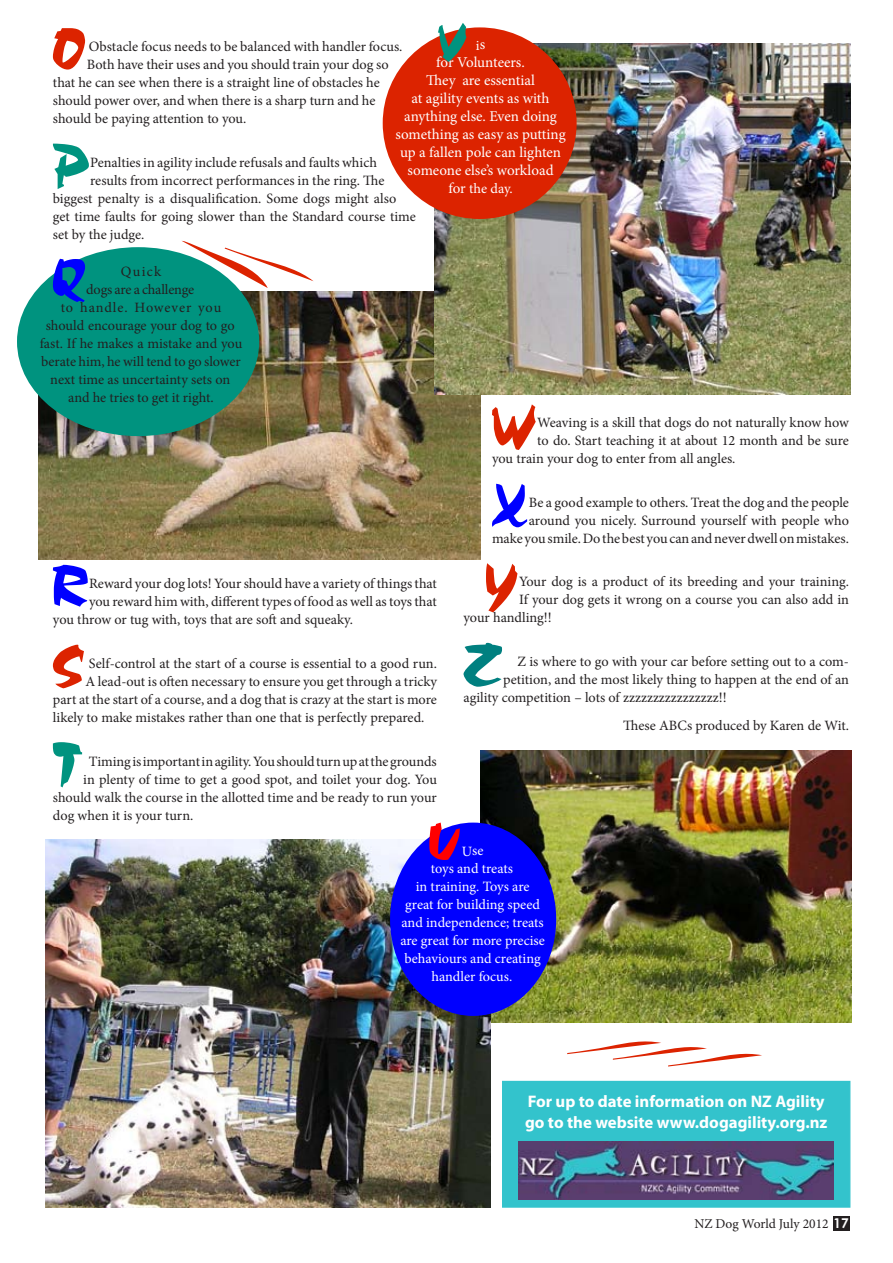
<style>
.page{position:relative;width:893px;height:1263px;background:#fff}
.page>*{position:absolute;margin:0;border:0;box-sizing:border-box;transform-origin:0 0}
.t1{font:58.8px "Cezanne";color:#dc2300}
.t2{font:58.8px "Cezanne";color:#00937f}
.t3{font:58.8px "Cezanne";color:#00f}
.t4{font:58.8px "Cezanne";color:#008080}
.t5{font:52.65px "Cezanne";color:#00f}
.t6{font:52.65px "Cezanne";color:#00937f}
.t7{font:52.65px "Cezanne";color:#f00}
.t8{font:700 16.8px/21.1px "Myriad Pro";color:#fff}
.t9{font:15px/18px "Minion Pro";color:#fff;text-align:center}
.t10{font:14.25px/18px "Minion Pro";letter-spacing:-.005em;color:#231f20;text-align:right}
.t11{font:14.25px/18px "Minion Pro";letter-spacing:-.005em;color:#fff;text-align:center}
.t12{font:13.5px "Minion Pro";color:#231f20}
.s1{font-size:15px}
.s2{font-family:"Century Gothic";font-weight:700;color:#fff}
</style>
<div class="page">
<img style="left:480px;top:750px;width:371px;height:273px">
<img style="left:38px;top:292px;width:442px;height:267px">
<div style="left:502px;top:1081px;width:348px;height:127px;background:#33c3cc;border:1px solid #33c3cc"></div>
<img style="left:519px;top:1142px;width:315px;height:58px">
<img style="left:45px;top:840px;width:445px;height:368px">
<svg style="left:182px;top:241px;width:131px;height:47px"></svg>
<svg style="left:567px;top:1041px;width:195px;height:25px"></svg>
<img style="left:435px;top:44px;width:415px;height:350px">
<div style="left:383px;top:27px;width:194px;height:192px;background:#dc2300;border-radius:50%"></div>
<div style="left:17px;top:247px;width:242px;height:189px;background:#00937f;border-radius:50%"></div>
<div style="left:390px;top:822px;width:166px;height:194px;background:#00f;border-radius:50%"></div>
<div style="left:833px;top:1216px;width:17px;height:15px;background:#231f20"></div>
<h2 class="t6" style="left:437px;top:12px;width:32px">V</h2>
<h1 class="t1" style="left:51px;top:16px;width:37px">O</h1>
<p class="t11" style="left:476px;top:37px;width:11px">i<span class="s1">s</span></p>
<p class="t9" style="left:395px;top:53px;width:172px">for Volunteers.<br>They are essential<br>at agility events as with anything else. Even doing something as easy as putting up a fallen pole can lighten someone else’s workload</p>
<p class="t11" style="left:448px;top:179px;width:66px"><span class="s1">for</span> the day.</p>
<p class="t10" style="left:89px;top:38px;width:315px">Obstacle focus needs to be balanced with handler focus.</p>
<p class="t10" style="left:87px;top:56px;width:304px">Both have their uses and you should train your dog so</p>
<p class="t10" style="left:53px;top:74px;width:328px">that he can see when there is a straight line of obstacles he</p>
<p class="t10" style="left:53px;top:92px;width:324px">should power over, and when there is a sharp turn and he</p>
<p class="t10" style="left:53px;top:110px;width:195px">should be paying attention to you.</p>
<h1 class="t2" style="left:51px;top:132px;width:41px">P</h1>
<p class="t10" style="left:90px;top:153px;width:288px">Penalties in agility include refusals and faults which</p>
<p class="t10" style="left:90px;top:171px;width:296px">results from incorrect performances in the ring. The</p>
<p class="t10" style="left:53px;top:189px;width:345px">biggest penalty is a disqualification. Some dogs might also</p>
<p class="t10" style="left:53px;top:207px;width:365px">get time faults for going slower than the Standard course time</p>
<p class="t10" style="left:53px;top:225px;width:93px">set by the judge.</p>
<h2 class="t5" style="left:52px;top:248px;width:35px">Q</h2>
<p class="t10" style="left:40px;top:263px;width:204px;text-align:center">Quick<br>dogs are a challenge<br>to handle. However you should encourage your dog to go fast. If he makes a mistake and you berate him, he will tend to go slower next time as uncertainty sets on and he tries to get it right.</p>
<h1 class="t1" style="left:490px;top:392px;width:49px">W</h1>
<p class="t10" style="left:537px;top:414px;width:313px">Weaving is a skill that dogs do not naturally know how</p>
<p class="t10" style="left:537px;top:432px;width:313px">to do. Start teaching it at about 12 month and be sure</p>
<p class="t10" style="left:492px;top:450px;width:245px">you train your dog to enter from all angles.</p>
<h1 class="t3" style="left:490px;top:472px;width:40px">X</h1>
<p class="t10" style="left:492px;top:493px;width:358px">Be a good example to others. Treat the dog and the people around you nicely. Surround yourself with people who<br>make you smile. Do the best you can and never dwell on mistakes.</p>
<h1 class="t1" style="left:484px;top:551px;width:36px">Y</h1>
<h1 class="t3" style="left:51px;top:553px;width:39px">R</h1>
<p class="t10" style="left:519px;top:573px;width:331px">Your dog is a product of its breeding and your training.</p>
<p class="t10" style="left:519px;top:591px;width:331px">If your dog gets it wrong on a course you can also add in</p>
<p class="t10" style="left:463px;top:609px;width:90px">your handling!!</p>
<h1 class="t4" style="left:462px;top:631px;width:43px">Z</h1>
<p class="t10" style="left:89px;top:575px;width:349px">Reward your dog lots! Your should have a variety of things that</p>
<p class="t10" style="left:89px;top:593px;width:349px">you reward him with, different types of food as well as toys that</p>
<p class="t10" style="left:53px;top:611px;width:302px">you throw or tug with, toys that are soft and squeaky.</p>
<h1 class="t1" style="left:52px;top:633px;width:35px">S</h1>
<p class="t10" style="left:517px;top:652px;width:333px">Z is where to go with your car before setting out to a com-</p>
<p class="t10" style="left:503px;top:670px;width:347px">petition, and the most likely thing to happen at the end of an</p>
<p class="t10" style="left:463px;top:688px;width:265px">agility competition – lots of zzzzzzzzzzzzzzzz!!</p>
<p class="t10" style="left:623px;top:716px;width:227px">These ABCs produced by Karen de Wit.</p>
<p class="t10" style="left:89px;top:654px;width:350px">Self-control at the start of a course is essential to a good run.</p>
<p class="t10" style="left:85px;top:672px;width:353px">A lead-out is often necessary to ensure you get through a tricky</p>
<p class="t10" style="left:53px;top:690px;width:385px">part at the start of a course, and a dog that is crazy at the start is more</p>
<p class="t10" style="left:53px;top:708px;width:373px">likely to make mistakes rather than one that is perfectly prepared.</p>
<h1 class="t2" style="left:51px;top:730px;width:33px">T</h1>
<p class="t10" style="left:89px;top:752px;width:349px">Timing is important in agility. You should turn up at the grounds</p>
<p class="t10" style="left:83px;top:770px;width:355px">in plenty of time to get a good spot, and toilet your dog. You</p>
<p class="t10" style="left:53px;top:788px;width:385px">should walk the course in the allotted time and be ready to run your</p>
<p class="t10" style="left:53px;top:806px;width:142px">dog when it is your turn.</p>
<h2 class="t7" style="left:429px;top:812px;width:34px">U</h2>
<p class="t11" style="left:400px;top:841px;width:146px">Use<br>toys and treats<br>in training. Toys are great for building speed and independence; treats are great for more precise behaviours and creating handler focus.</p>
<p class="t8" style="left:525px;top:1090px;width:304px">For up to date information on NZ Agility go to the website www.dogagility.org.nz</p>
<p class="t12" style="left:694px;top:1215px;width:156px">NZ Dog World July 2012 <span class="s2">17</span></p>
</div>
